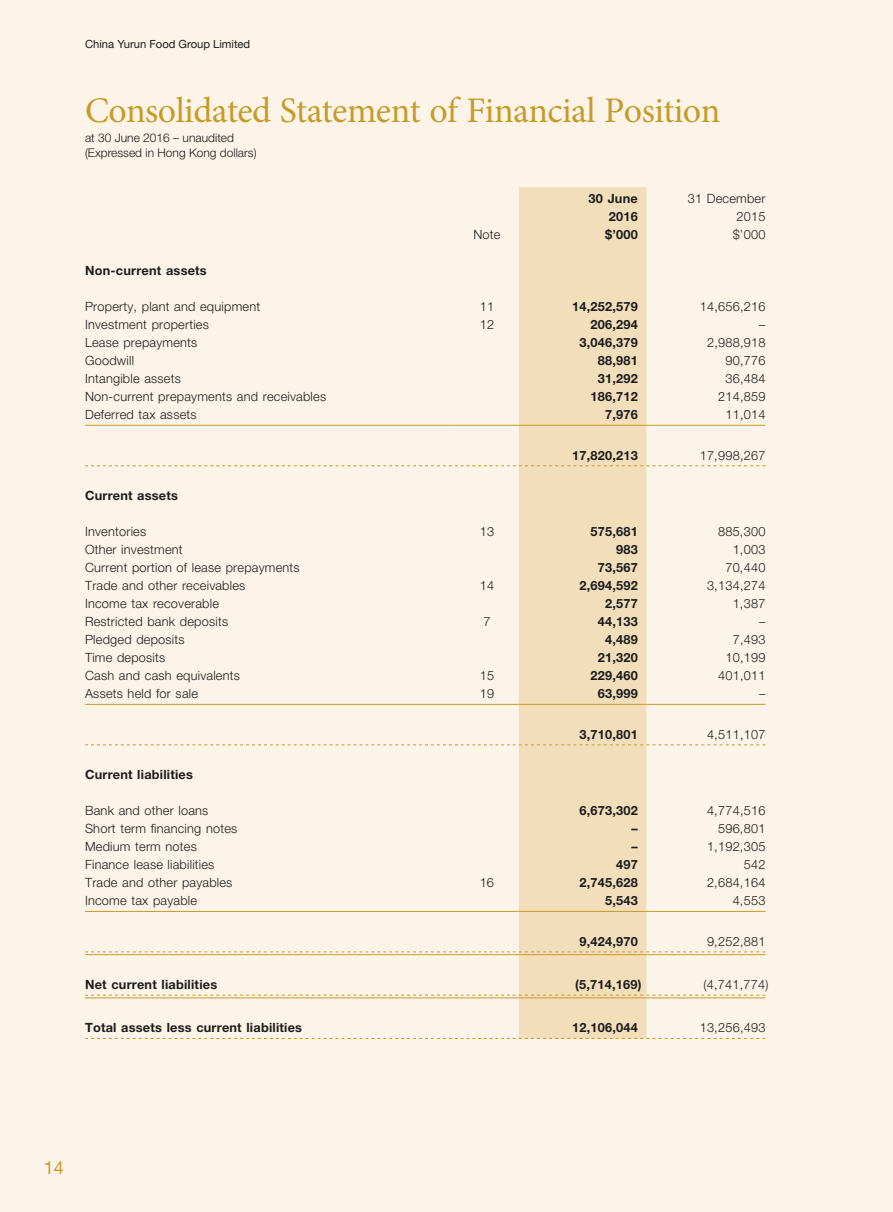
<style>
.page{position:relative;width:893px;height:1212px;background:#fcf4e8}
.page>*{position:absolute;margin:0;border:0;box-sizing:border-box;transform-origin:0 0}
.t1{font:36px "Minion Pro";letter-spacing:-.015em;color:#c79b29}
.t2{font:18px "Helvetica Neue LT Std";color:#c79b29}
.t3{font:300 12.75px "Helvetica Neue LT Std";letter-spacing:.015em;color:#1c1c1b}
.t4{font:700 12.75px "Helvetica Neue LT Std";letter-spacing:.015em;color:#1c1c1b}
.t5{font:300 12px/15px "Helvetica Neue LT Std";color:#1c1c1b}
.t6{font:11.25px "Helvetica Neue LT Std";color:#1c1c1b}
</style>
<div class="page">
<div style="left:519px;top:187px;width:127px;height:851px;background:#f3debc"></div>
<hr style="left:85px;top:425px;width:370px;height:1px;background:#c79b29">
<hr style="left:455px;top:425px;width:64px;height:1px;background:#c79b29">
<hr style="left:519px;top:425px;width:127px;height:1px;background:#c79b29">
<hr style="left:646px;top:425px;width:119px;height:1px;background:#c79b29">
<svg style="left:85px;top:465px;width:680px;height:1px"></svg>
<hr style="left:85px;top:704px;width:370px;height:1px;background:#c79b29">
<hr style="left:455px;top:704px;width:64px;height:1px;background:#c79b29">
<hr style="left:519px;top:704px;width:127px;height:1px;background:#c79b29">
<hr style="left:646px;top:704px;width:119px;height:1px;background:#c79b29">
<svg style="left:85px;top:744px;width:680px;height:1px"></svg>
<hr style="left:85px;top:911px;width:370px;height:1px;background:#c79b29">
<hr style="left:455px;top:911px;width:64px;height:1px;background:#c79b29">
<hr style="left:519px;top:911px;width:127px;height:1px;background:#c79b29">
<hr style="left:646px;top:911px;width:119px;height:1px;background:#c79b29">
<hr style="left:85px;top:954px;width:370px;height:1px;background:#c79b29">
<hr style="left:455px;top:954px;width:64px;height:1px;background:#c79b29">
<hr style="left:519px;top:954px;width:127px;height:1px;background:#c79b29">
<svg style="left:85px;top:951px;width:680px;height:1px"></svg>
<hr style="left:646px;top:954px;width:119px;height:1px;background:#c79b29">
<hr style="left:85px;top:997px;width:370px;height:1px;background:#c79b29">
<hr style="left:455px;top:997px;width:64px;height:1px;background:#c79b29">
<hr style="left:519px;top:997px;width:127px;height:1px;background:#c79b29">
<svg style="left:85px;top:995px;width:680px;height:1px"></svg>
<hr style="left:646px;top:997px;width:119px;height:1px;background:#c79b29">
<svg style="left:85px;top:1038px;width:680px;height:1px"></svg>
<p class="t6" style="left:85px;top:37px;width:167px">China Yurun Food Group Limited</p>
<h1 class="t1" style="left:85px;top:86px;width:637px">Consolidated Statement of Financial Position</h1>
<p class="t5" style="left:85px;top:130px;width:173px">at 30 June 2016 – unaudited (Expressed in Hong Kong dollars)</p>
<p class="t4" style="left:589px;top:190px;width:51px">30 June</p>
<p class="t3" style="left:688px;top:191px;width:79px">31 December</p>
<p class="t4" style="left:609px;top:208px;width:31px">2016</p>
<p class="t3" style="left:736px;top:209px;width:31px">2015</p>
<p class="t3" style="left:473px;top:227px;width:29px">Note</p>
<p class="t4" style="left:605px;top:226px;width:34px">$’000</p>
<p class="t3" style="left:733px;top:227px;width:34px">$’000</p>
<p class="t4" style="left:85px;top:263px;width:123px">Non-current assets</p>
<p class="t3" style="left:85px;top:299px;width:177px">Property, plant and equipment</p>
<p class="t3" style="left:480px;top:299px;width:16px">11</p>
<p class="t4" style="left:572px;top:299px;width:67px">14,252,579</p>
<p class="t3" style="left:700px;top:299px;width:67px">14,656,216</p>
<p class="t3" style="left:85px;top:317px;width:125px">Investment properties</p>
<p class="t3" style="left:480px;top:317px;width:16px">12</p>
<p class="t4" style="left:590px;top:317px;width:49px">206,294</p>
<p class="t3" style="left:759px;top:317px;width:8px">–</p>
<p class="t3" style="left:85px;top:335px;width:114px">Lease prepayments</p>
<p class="t4" style="left:579px;top:335px;width:60px">3,046,379</p>
<p class="t3" style="left:707px;top:335px;width:60px">2,988,918</p>
<p class="t3" style="left:85px;top:353px;width:50px">Goodwill</p>
<p class="t4" style="left:598px;top:353px;width:42px">88,981</p>
<p class="t3" style="left:725px;top:353px;width:42px">90,776</p>
<p class="t3" style="left:85px;top:371px;width:97px">Intangible assets</p>
<p class="t4" style="left:598px;top:371px;width:42px">31,292</p>
<p class="t3" style="left:725px;top:371px;width:42px">36,484</p>
<p class="t3" style="left:85px;top:389px;width:243px">Non-current prepayments and receivables</p>
<p class="t4" style="left:590px;top:389px;width:49px">186,712</p>
<p class="t3" style="left:718px;top:389px;width:49px">214,859</p>
<p class="t3" style="left:85px;top:407px;width:113px">Deferred tax assets</p>
<p class="t4" style="left:605px;top:407px;width:34px">7,976</p>
<p class="t3" style="left:725px;top:407px;width:42px">11,014</p>
<p class="t4" style="left:572px;top:447px;width:67px">17,820,213</p>
<p class="t3" style="left:700px;top:447px;width:67px">17,998,267</p>
<p class="t4" style="left:85px;top:488px;width:95px">Current assets</p>
<p class="t3" style="left:85px;top:524px;width:63px">Inventories</p>
<p class="t3" style="left:480px;top:524px;width:16px">13</p>
<p class="t4" style="left:590px;top:524px;width:49px">575,681</p>
<p class="t3" style="left:718px;top:524px;width:49px">885,300</p>
<p class="t3" style="left:85px;top:542px;width:99px">Other investment</p>
<p class="t4" style="left:616px;top:542px;width:23px">983</p>
<p class="t3" style="left:733px;top:542px;width:34px">1,003</p>
<p class="t3" style="left:85px;top:560px;width:216px">Current portion of lease prepayments</p>
<p class="t4" style="left:598px;top:560px;width:42px">73,567</p>
<p class="t3" style="left:725px;top:560px;width:42px">70,440</p>
<p class="t3" style="left:85px;top:578px;width:162px">Trade and other receivables</p>
<p class="t3" style="left:480px;top:578px;width:16px">14</p>
<p class="t4" style="left:579px;top:578px;width:60px">2,694,592</p>
<p class="t3" style="left:707px;top:578px;width:60px">3,134,274</p>
<p class="t3" style="left:85px;top:596px;width:135px">Income tax recoverable</p>
<p class="t4" style="left:605px;top:596px;width:34px">2,577</p>
<p class="t3" style="left:733px;top:596px;width:34px">1,387</p>
<p class="t3" style="left:85px;top:614px;width:145px">Restricted bank deposits</p>
<p class="t3" style="left:483px;top:614px;width:9px">7</p>
<p class="t4" style="left:598px;top:614px;width:42px">44,133</p>
<p class="t3" style="left:759px;top:614px;width:8px">–</p>
<p class="t3" style="left:85px;top:632px;width:101px">Pledged deposits</p>
<p class="t4" style="left:605px;top:632px;width:34px">4,489</p>
<p class="t3" style="left:733px;top:632px;width:34px">7,493</p>
<p class="t3" style="left:85px;top:650px;width:82px">Time deposits</p>
<p class="t4" style="left:598px;top:650px;width:42px">21,320</p>
<p class="t3" style="left:725px;top:650px;width:42px">10,199</p>
<p class="t3" style="left:85px;top:668px;width:156px">Cash and cash equivalents</p>
<p class="t3" style="left:480px;top:668px;width:16px">15</p>
<p class="t4" style="left:590px;top:668px;width:49px">229,460</p>
<p class="t3" style="left:718px;top:668px;width:49px">401,011</p>
<p class="t3" style="left:85px;top:686px;width:114px">Assets held for sale</p>
<p class="t3" style="left:480px;top:686px;width:16px">19</p>
<p class="t4" style="left:598px;top:686px;width:42px">63,999</p>
<p class="t3" style="left:759px;top:686px;width:8px">–</p>
<p class="t4" style="left:579px;top:726px;width:60px">3,710,801</p>
<p class="t3" style="left:707px;top:726px;width:60px">4,511,107</p>
<p class="t4" style="left:85px;top:767px;width:109px">Current liabilities</p>
<p class="t3" style="left:85px;top:803px;width:125px">Bank and other loans</p>
<p class="t4" style="left:579px;top:803px;width:60px">6,673,302</p>
<p class="t3" style="left:707px;top:803px;width:60px">4,774,516</p>
<p class="t3" style="left:85px;top:821px;width:154px">Short term financing notes</p>
<p class="t4" style="left:631px;top:821px;width:8px">–</p>
<p class="t3" style="left:718px;top:821px;width:49px">596,801</p>
<p class="t3" style="left:85px;top:839px;width:113px">Medium term notes</p>
<p class="t4" style="left:631px;top:839px;width:8px">–</p>
<p class="t3" style="left:707px;top:839px;width:60px">1,192,305</p>
<p class="t3" style="left:85px;top:857px;width:131px">Finance lease liabilities</p>
<p class="t4" style="left:616px;top:857px;width:23px">497</p>
<p class="t3" style="left:744px;top:857px;width:23px">542</p>
<p class="t3" style="left:85px;top:875px;width:149px">Trade and other payables</p>
<p class="t3" style="left:480px;top:875px;width:16px">16</p>
<p class="t4" style="left:579px;top:875px;width:60px">2,745,628</p>
<p class="t3" style="left:707px;top:875px;width:60px">2,684,164</p>
<p class="t3" style="left:85px;top:893px;width:114px">Income tax payable</p>
<p class="t4" style="left:605px;top:893px;width:34px">5,543</p>
<p class="t3" style="left:733px;top:893px;width:34px">4,553</p>
<p class="t4" style="left:579px;top:933px;width:60px">9,424,970</p>
<p class="t3" style="left:707px;top:933px;width:60px">9,252,881</p>
<p class="t4" style="left:85px;top:976px;width:134px">Net current liabilities</p>
<p class="t4" style="left:575px;top:976px;width:68px">(5,714,169)</p>
<p class="t3" style="left:703px;top:976px;width:67px">(4,741,774)</p>
<p class="t4" style="left:85px;top:1020px;width:219px">Total assets less current liabilities</p>
<p class="t4" style="left:572px;top:1020px;width:67px">12,106,044</p>
<p class="t3" style="left:700px;top:1020px;width:67px">13,256,493</p>
<h2 class="t2" style="left:44px;top:1156px;width:22px">14</h2>
</div>
